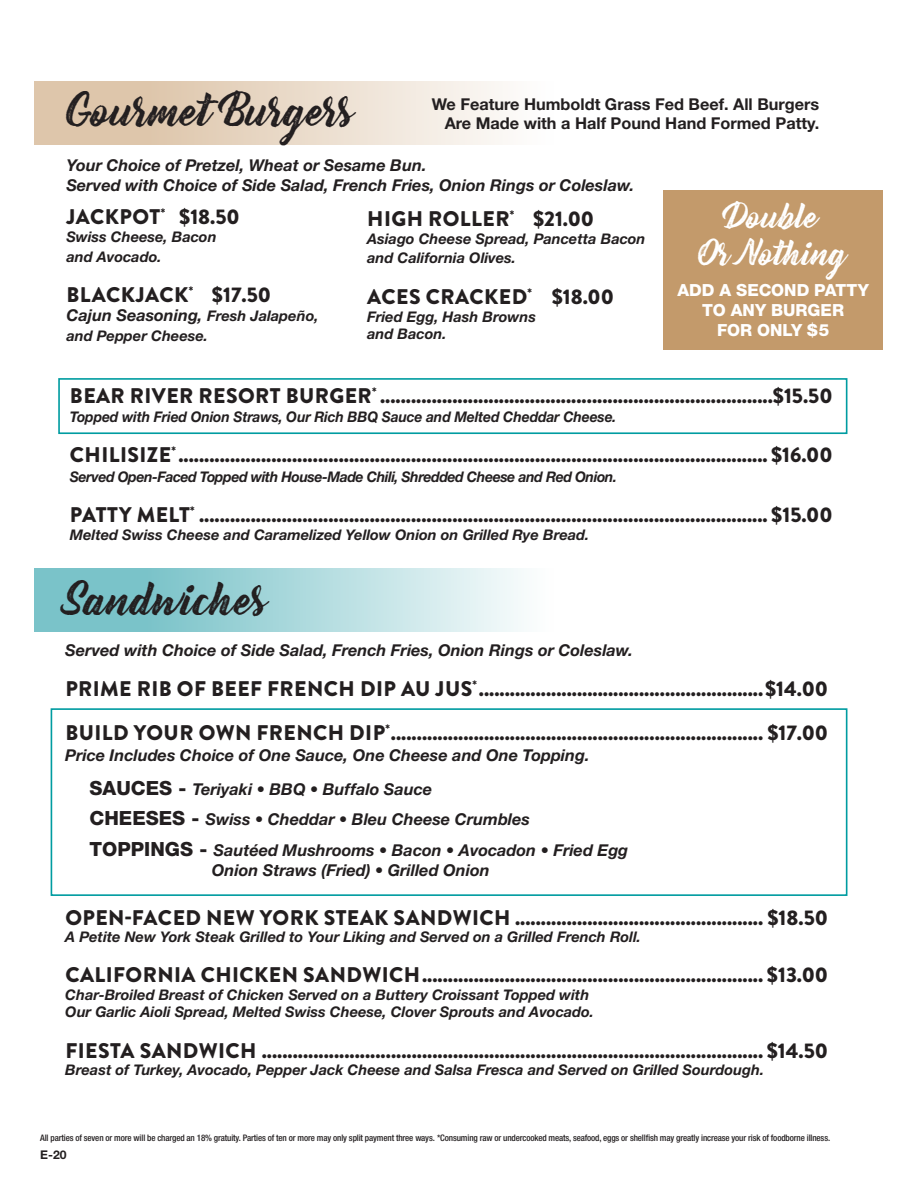
<style>
.page{position:relative;width:918px;height:1188px;background:#fff}
.page>*{position:absolute;margin:0;border:0;box-sizing:border-box;transform-origin:0 0}
.t1{font:40.8px "Bernadette Rough";color:#231f20}
.t2{font:30.9px/37px "Bernadette Rough";letter-spacing:.005em;color:#fff;text-align:center}
.t3{font:900 21.15px "Brandon Grotesque";letter-spacing:.02em;color:#231f20}
.t4{font:900 21.15px "Brandon Grotesque";color:#231f20}
.t5{font:800 16.65px/20.1px "Helvetica Neue";color:#fff;text-align:center}
.t6{font:italic 700 16.35px/19.5px "Helvetica Neue";color:#231f20}
.t7{font:700 16.35px/19.5px "Helvetica Neue";color:#231f20;text-align:right}
.t8{font:italic 700 14.7px/19.5px "Helvetica Neue";color:#231f20}
.t9{font:italic 700 14.7px "Helvetica Neue";letter-spacing:-.03em;color:#231f20;scale:.96 1}
.t10{font:italic 700 14.7px "Helvetica Neue";color:#231f20;scale:.95 1}
.t11{font:700 12px "Helvetica Neue";color:#231f20}
.t12{font:500 condensed 9px "Helvetica Neue";letter-spacing:-.015em;color:#231f20}
.s1{font-size:14.7px}
.s2{font-weight:800;font-style:normal;font-size:19.5px}
</style>
<div class="page">
<div style="left:58px;top:378px;width:789px;height:56px;border:2px solid #009ca1"></div>
<div style="left:51px;top:708px;width:796px;height:188px;border:2px solid #009ca1"></div>
<div style="left:34px;top:82px;width:520px;height:63px;background:linear-gradient(to right,#d8bc9d,#fdfcfb)"></div>
<svg style="left:34px;top:569px;width:487px;height:63px;background:#a9d8db"></svg>
<div style="left:663px;top:190px;width:220px;height:159px;background:#c39a6b"></div>
<p class="t1" style="left:66px;top:79px;width:290px">Gourmet Burgers</p>
<p class="t7" style="left:432px;top:94px;width:389px">We Feature Humboldt Grass Fed Beef. All Burgers<br>Are Made with a Half Pound Hand Formed Patty.</p>
<p class="t6" style="left:66px;top:155px;width:569px">Your Choice of Pretzel, Wheat or Sesame Bun.<br>Served with Choice of Side Salad, French Fries, Onion Rings or Coleslaw.</p>
<p class="t3" style="left:67px;top:202px;width:175px">JACKPOT<sup>*</sup> $18.50</p>
<p class="t8" style="left:66px;top:227px;width:152px">Swiss Cheese, Bacon and Avocado.</p>
<p class="t3" style="left:67px;top:279px;width:206px">BLACKJACK<sup>*</sup> $17.50</p>
<p class="t6" style="left:66px;top:305px;width:254px">Cajun Seasoning, <span class="s1">Fresh Jalapeño,</span></p>
<p class="t8" style="left:66px;top:325px;width:143px">and Pepper Cheese.</p>
<p class="t3" style="left:367px;top:204px;width:228px">HIGH ROLLER<sup>*</sup> $21.00</p>
<p class="t8" style="left:367px;top:228px;width:280px">Asiago Cheese Spread, Pancetta Bacon and California Olives.</p>
<p class="t3" style="left:367px;top:282px;width:248px">ACES CRACKED<sup>*</sup> $18.00</p>
<p class="t8" style="left:367px;top:307px;width:171px;line-height:17.5px">Fried Egg, Hash Browns and Bacon.</p>
<p class="t2" style="left:699px;top:199px;width:150px">Double<br>Or Nothing</p>
<p class="t5" style="left:677px;top:280px;width:193px">ADD A SECOND PATTY<br>TO ANY BURGER<br>FOR ONLY $5</p>
<p class="t3" style="left:70px;top:380px;width:764px">BEAR RIVER RESORT BURGER<sup>*</sup> ............................................................................$15.50</p>
<p class="t10" style="left:70px;top:408px;width:577px">Topped with Fried Onion Straws, Our Rich BBQ Sauce and Melted Cheddar Cheese.</p>
<p class="t3" style="left:70px;top:440px;width:764px">CHILISIZE<sup>*</sup> .................................................................................................................. $16.00</p>
<p class="t9" style="left:70px;top:468px;width:572px">Served Open-Faced Topped with House-Made Chili, Shredded Cheese and Red Onion.</p>
<p class="t4" style="left:70px;top:500px;width:764px">PATTY MELT<sup>*</sup> .............................................................................................................. $15.00</p>
<p class="t8" style="left:70px;top:524px;width:521px">Melted Swiss Cheese and Caramelized Yellow Onion on Grilled Rye Bread.</p>
<p class="t1" style="left:66px;top:567px;width:203px">Sandwiches</p>
<p class="t6" style="left:65px;top:640px;width:569px">Served with Choice of Side Salad, French Fries, Onion Rings or Coleslaw.</p>
<p class="t3" style="left:65px;top:674px;width:764px">PRIME RIB OF BEEF FRENCH DIP AU JUS<sup>*</sup>.......................................................$14.00</p>
<p class="t3" style="left:65px;top:718px;width:764px">BUILD YOUR OWN FRENCH DIP<sup>*</sup>........................................................................ $17.00</p>
<p class="t6" style="left:65px;top:745px;width:526px">Price Includes Choice of One Sauce, One Cheese and One Topping.</p>
<p class="t6" style="left:90px;top:779px;width:344px"><span class="s2">SAUCES -</span> Teriyaki • BBQ • Buffalo Sauce</p>
<p class="t6" style="left:90px;top:810px;width:442px"><span class="s2">CHEESES -</span> Swiss • Cheddar • Bleu Cheese Crumbles</p>
<p class="t6" style="left:212px;top:840px;width:418px;text-indent:-122px"><span class="s2">TOPPINGS -</span> Sautéed Mushrooms • Bacon • Avocadon • Fried Egg<br>Onion Straws (Fried) • Grilled Onion</p>
<p class="t3" style="left:65px;top:902px;width:764px">OPEN-FACED NEW YORK STEAK SANDWICH ................................................ $18.50</p>
<p class="t8" style="left:65px;top:927px;width:577px">A Petite New York Steak Grilled to Your Liking and Served on a Grilled French Roll.</p>
<p class="t3" style="left:65px;top:960px;width:764px">CALIFORNIA CHICKEN SANDWICH.................................................................. $13.00</p>
<p class="t8" style="left:65px;top:985px;width:530px;line-height:17.5px">Char-Broiled Breast of Chicken Served on a Buttery Croissant Topped with<br>Our Garlic Aioli Spread, Melted Swiss Cheese, Clover Sprouts and Avocado.</p>
<p class="t3" style="left:65px;top:1035px;width:764px">FIESTA SANDWICH ................................................................................................. $14.50</p>
<p class="t8" style="left:65px;top:1060px;width:700px">Breast of Turkey, Avocado, Pepper Jack Cheese and Salsa Fresca and Served on Grilled Sourdough.</p>
<p class="t12" style="left:40px;top:1133px;width:791px">All parties of seven or more will be charged an 18% gratuity. Parties of ten or more may only split payment three ways. *Consuming raw or undercooked meats, seafood, eggs or shellfish may greatly increase your risk of foodborne illness.</p>
<p class="t11" style="left:40px;top:1148px;width:28px">E-20</p>
</div>
